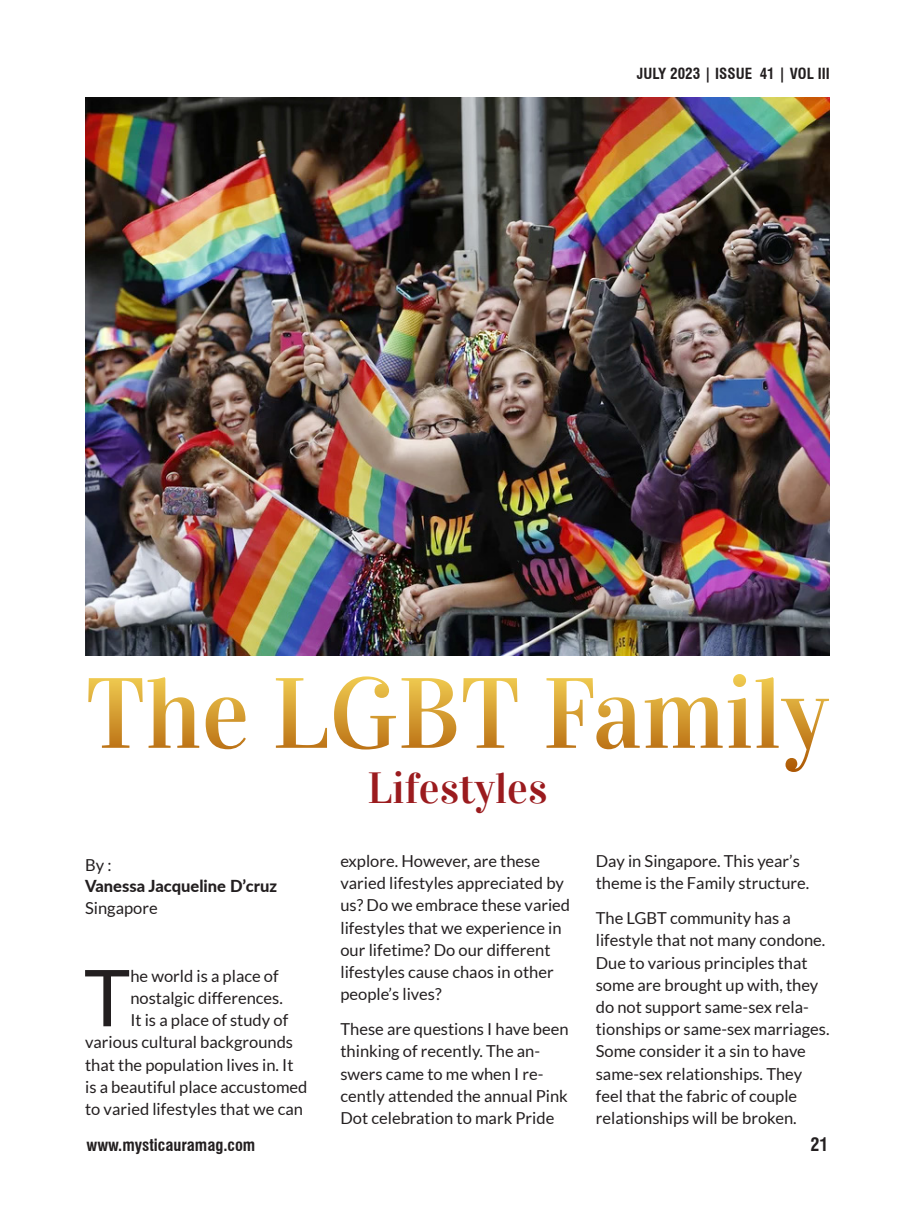
<style>
.page{position:relative;width:915px;height:1212px;background:#fff}
.page>*{position:absolute;margin:0;border:0;box-sizing:border-box;transform-origin:0 0}
.t1{font:78.45px "Lato";color:#231f20}
.t2{font:43.5px "Vidaloka";color:#9b1b1e}
.t3{font:700 condensed 18px "Swiss 721 BT";color:#231f20}
.t4{font:16.5px/22.2px "Lato";color:#231f20}
.t5{font:800 16.5px "Lato";color:#231f20}
.t6{font:700 condensed 16.5px "Swiss 721 BT";color:#231f20}
.t7{font:700 condensed 15px "Swiss 721 BT";color:#231f20}
</style>
<div class="page">
<img style="left:85px;top:98px;width:744px;height:557px">
<svg style="left:147px;top:674px;width:631px;height:75px"></svg>
<p class="t7" style="left:636px;top:65px;width:194px">July 2023 | Issue 41 | Vol III</p>
<p class="t4" style="left:85px;top:853px;width:28px">By :</p>
<p class="t5" style="left:85px;top:874px;width:193px">Vanessa Jacqueline D’cruz</p>
<p class="t4" style="left:85px;top:897px;width:74px">Singapore</p>
<h1 class="t1" style="left:84px;top:954px;width:48px">T</h1>
<p class="t4" style="left:130px;top:965px;width:150px">he world is a place of</p>
<p class="t4" style="left:130px;top:987px;width:154px">nostalgic differences.</p>
<p class="t4" style="left:130px;top:1009px;width:159px">It is a place of study of</p>
<p class="t4" style="left:85px;top:1031px;width:209px">various cultural backgrounds</p>
<p class="t4" style="left:85px;top:1053px;width:210px">that the population lives in. It</p>
<p class="t4" style="left:85px;top:1076px;width:224px">is a beautiful place accustomed</p>
<p class="t4" style="left:85px;top:1098px;width:219px">to varied lifestyles that we can</p>
<h2 class="t2" style="left:367px;top:762px;width:181px">Lifestyles</h2>
<p class="t4" style="left:340px;top:850px;width:231px">explore. However, are these varied lifestyles appreciated by us? Do we embrace these varied lifestyles that we experience in our lifetime? Do our different lifestyles cause chaos in other people’s lives?</p>
<p class="t4" style="left:340px;top:1018px;width:229px">These are questions I have been thinking of recently. The an&shy;swers came to me when I re&shy;cently attended the annual Pink<br>Dot celebration to mark Pride</p>
<p class="t4" style="left:595px;top:850px;width:215px">Day in Singapore. This year’s theme is the Family structure.</p>
<p class="t4" style="left:595px;top:907px;width:235px">The LGBT community has a lifestyle that not many condone.<br>Due to various principles that some are brought up with, they do not support same-sex rela&shy;tionships or same-sex marriages.<br>Some consider it a sin to have same-sex relationships. They feel that the fabric of couple relationships will be broken.</p>
<p class="t6" style="left:86px;top:1135px;width:170px">www.mysticauramag.com</p>
<p class="t3" style="left:810px;top:1134px;width:19px">21</p>
</div>
